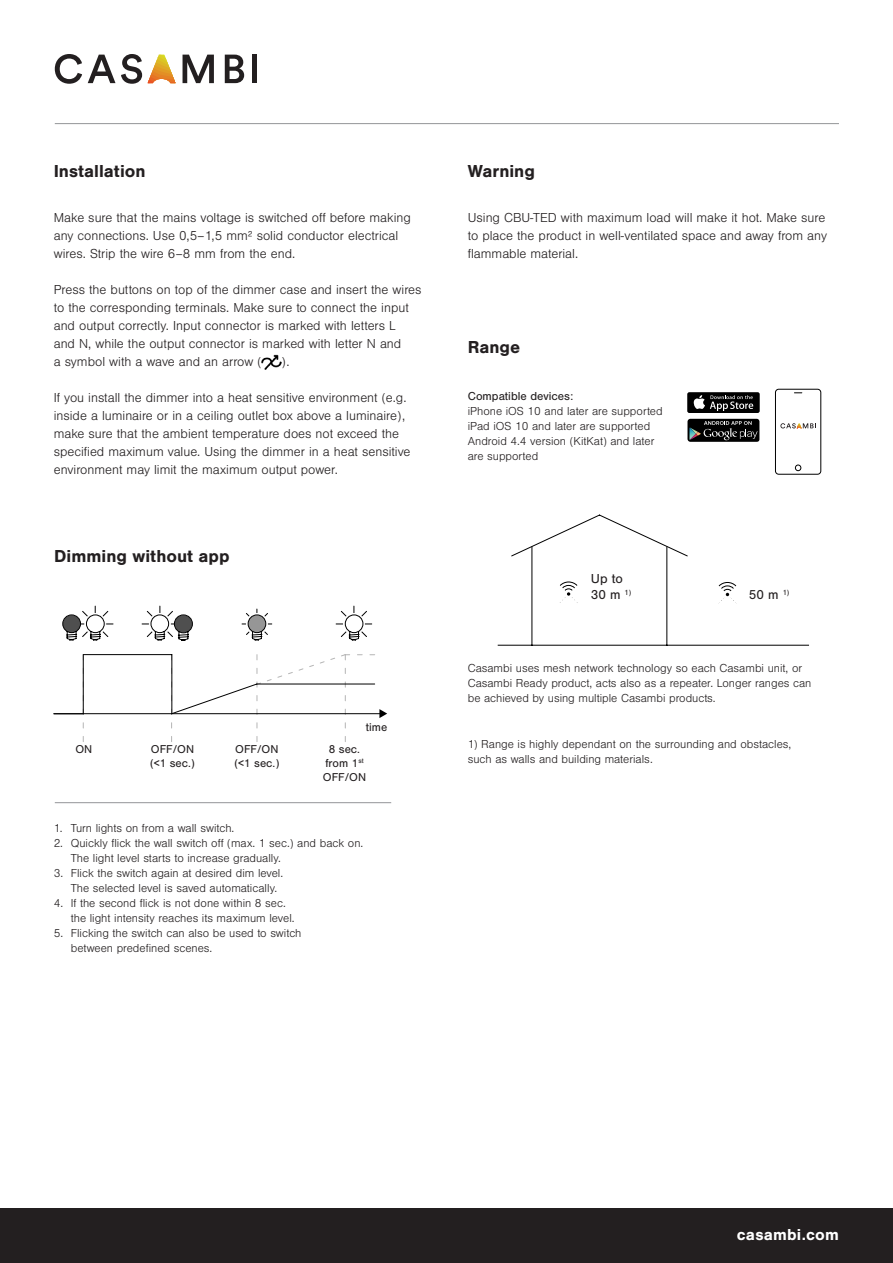
<style>
.page{position:relative;width:893px;height:1263px;background:#fff}
.page>*{position:absolute;margin:0;border:0;box-sizing:border-box;transform-origin:0 0}
.t1{font:700 18px "Nimbus San";color:#231f20}
.t2{font:700 16.5px "Nimbus San";letter-spacing:.01em;color:#fff}
.t3{font:300 13.5px/18px "Nimbus San";color:#231f20}
.t4{font:13.5px "Nimbus San";color:#231f20}
.Bodytext_small{font:300 12px/15px "Nimbus San";color:#231f20}
.t5{font:12px "Nimbus San";color:#231f20}
.t6{font:11.85px "Nimbus San";color:#231f20}
</style>
<div class="page">
<img style="left:262px;top:355px;width:20px;height:14px">
<svg style="left:53px;top:605px;width:334px;height:137px"></svg>
<hr style="left:55px;top:802px;width:336px;height:1px;background:#939598">
<div style="left:686px;top:418px;width:75px;height:25px;background:#000;border-radius:4px"></div>
<div style="left:685px;top:416px;width:77px;height:28px;border:2px solid #fff;border-radius:4px"></div>
<svg style="left:689px;top:421px;width:69px;height:19px"></svg>
<div style="left:687px;top:392px;width:73px;height:21px;background:#000;border-radius:2px"></div>
<svg style="left:693px;top:395px;width:60px;height:16px"></svg>
<svg style="left:775px;top:388px;width:47px;height:87px"></svg>
<hr style="left:666px;top:547px;width:1px;height:98px;background:#000">
<hr style="left:498px;top:645px;width:310px;height:1px;background:#000">
<hr style="left:532px;top:547px;width:1px;height:98px;background:#000">
<svg style="left:511px;top:514px;width:177px;height:43px"></svg>
<svg style="left:560px;top:581px;width:18px;height:22px"></svg>
<svg style="left:718px;top:582px;width:19px;height:22px"></svg>
<div style="left:0;top:1209px;width:893px;height:54px;background:#231f20"></div>
<svg style="left:148px;top:55px;width:27px;height:28px"></svg>
<svg style="left:55px;top:54px;width:27px;height:30px"></svg>
<svg style="left:88px;top:55px;width:27px;height:28px"></svg>
<svg style="left:121px;top:54px;width:21px;height:30px"></svg>
<svg style="left:183px;top:55px;width:31px;height:28px"></svg>
<svg style="left:225px;top:55px;width:19px;height:28px"></svg>
<div style="left:252px;top:55px;width:5px;height:28px;background:#231f20"></div>
<hr style="left:55px;top:123px;width:784px;height:1px;background:#939598">
<p class="t1" style="left:54px;top:161px;width:93px">Installation</p>
<p class="t3" style="left:54px;top:209px;width:359px">Make sure that the mains voltage is switched off before making any connections. Use 0,5–1,5 mm² solid conductor electrical wires. Strip the wire 6–8 mm from the end.</p>
<p class="t3" style="left:54px;top:281px;width:369px">Press the buttons on top of the dimmer case and insert the wires to the corresponding terminals. Make sure to connect the input and output correctly. Input connector is marked with letters L<br>and N, while the output connector is marked with letter N and<br>a symbol with a wave and an arrow (</p>
<p class="t3" style="left:282px;top:353px;width:10px">).</p>
<p class="t3" style="left:54px;top:389px;width:358px">If you install the dimmer into a heat sensitive environment (e.g. inside a luminaire or in a ceiling outlet box above a luminaire), make sure that the ambient temperature does not exceed the specified maximum value. Using the dimmer in a heat sensitive environment may limit the maximum output power.</p>
<p class="t1" style="left:54px;top:545px;width:177px">Dimming without app</p>
<p class="t6" style="left:75px;top:742px;width:18px">ON</p>
<p class="t6" style="left:151px;top:742px;width:45px">OFF/ON</p>
<p class="t6" style="left:150px;top:757px;width:46px">(&lt;1 sec.)</p>
<p class="t6" style="left:235px;top:742px;width:45px">OFF/ON</p>
<p class="t6" style="left:234px;top:757px;width:46px">(&lt;1 sec.)</p>
<p class="t6" style="left:366px;top:720px;width:23px">time</p>
<p class="t6" style="left:329px;top:742px;width:33px">8 sec.</p>
<p class="t6" style="left:325px;top:757px;width:40px">from 1<sup>st</sup></p>
<p class="t6" style="left:323px;top:771px;width:45px">OFF/ON</p>
<p class="Bodytext_small" style="left:54px;top:821px;width:182px">1. Turn lights on from a wall switch.</p>
<p class="Bodytext_small" style="left:54px;top:836px;width:311px">2. Quickly flick the wall switch off (max. 1 sec.) and back on.</p>
<p class="Bodytext_small" style="left:71px;top:851px;width:212px">The light level starts to increase gradually.</p>
<p class="Bodytext_small" style="left:54px;top:866px;width:231px">3. Flick the switch again at desired dim level.</p>
<p class="Bodytext_small" style="left:71px;top:881px;width:208px">The selected level is saved automatically.</p>
<p class="Bodytext_small" style="left:54px;top:896px;width:234px">4. If the second flick is not done within 8 sec.</p>
<p class="Bodytext_small" style="left:71px;top:911px;width:225px">the light intensity reaches its maximum level.</p>
<p class="Bodytext_small" style="left:54px;top:926px;width:249px">5. Flicking the switch can also be used to switch</p>
<p class="Bodytext_small" style="left:71px;top:941px;width:143px">between predefined scenes.</p>
<p class="t1" style="left:468px;top:161px;width:69px">Warning</p>
<p class="t3" style="left:468px;top:209px;width:361px">Using CBU-TED with maximum load will make it hot. Make sure to place the product in well-ventilated space and away from any flammable material.</p>
<p class="t1" style="left:468px;top:337px;width:54px">Range</p>
<p class="t5" style="left:468px;top:390px;width:107px">Compatible devices:</p>
<p class="Bodytext_small" style="left:468px;top:404px;width:196px">iPhone iOS 10 and later are supported</p>
<p class="Bodytext_small" style="left:468px;top:419px;width:184px">iPad iOS 10 and later are supported</p>
<p class="Bodytext_small" style="left:468px;top:434px;width:188px">Android 4.4 version (KitKat) and later are supported</p>
<p class="t4" style="left:591px;top:571px;width:33px">Up to</p>
<p class="t4" style="left:591px;top:587px;width:42px">30 m <sup>1)</sup></p>
<p class="t4" style="left:749px;top:587px;width:42px">50 m <sup>1)</sup></p>
<p class="Bodytext_small" style="left:468px;top:661px;width:345px">Casambi uses mesh network technology so each Casambi unit, or<br>Casambi Ready product, acts also as a repeater. Longer ranges can be achieved by using multiple Casambi products.</p>
<p class="Bodytext_small" style="left:468px;top:737px;width:325px">1) Range is highly dependant on the surrounding and obstacles, such as walls and building materials.</p>
<p class="t2" style="left:737px;top:1225px;width:104px">casambi.com</p>
</div>
